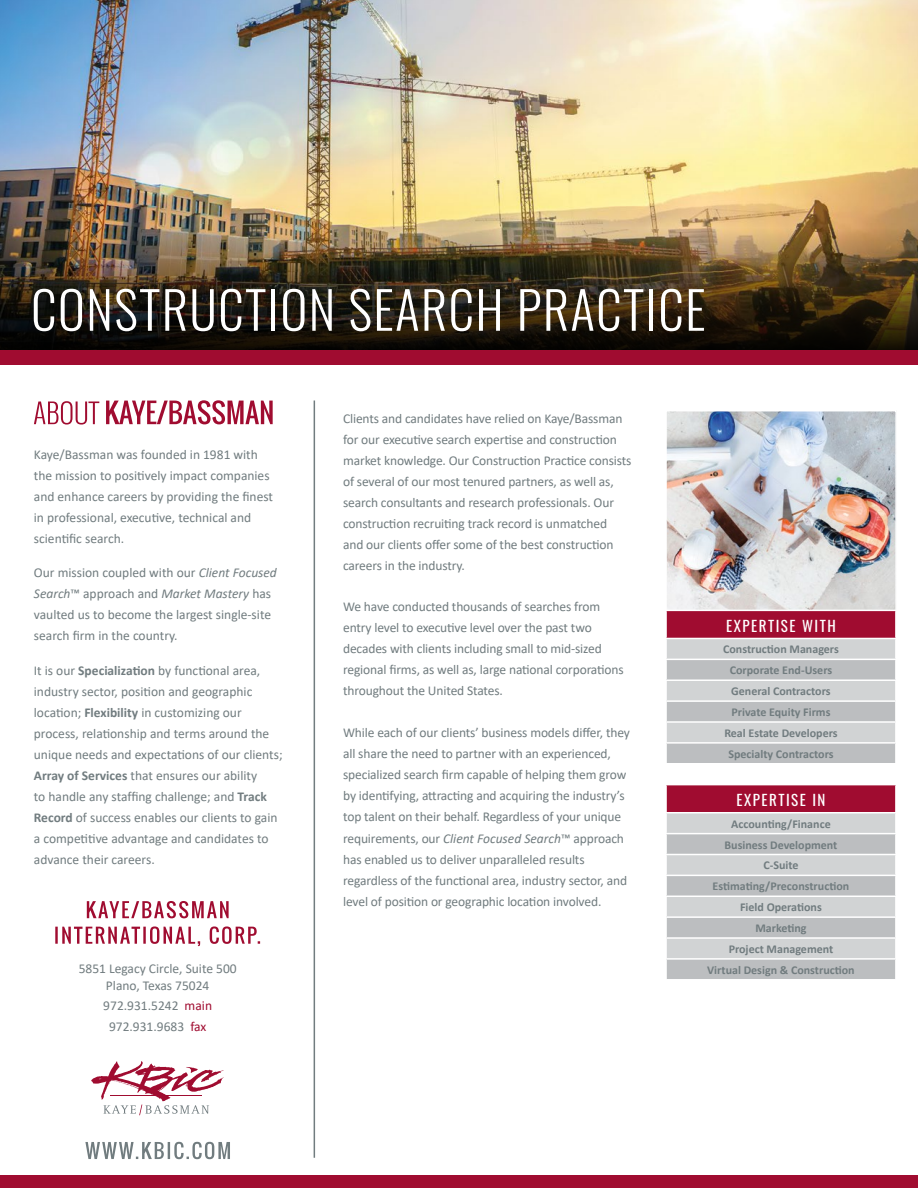
<style>
.page{position:relative;width:918px;height:1188px;background:#fff}
.page>*{position:absolute;margin:0;border:0;box-sizing:border-box;transform-origin:0 0}
.t1{font:300 51.45px "Oswald";letter-spacing:.025em;color:#fff}
.t2{font:15px "Oswald";letter-spacing:.1em;color:#fff}
.t3{font:13.5px/21px "Calibri";letter-spacing:-.01em;color:#717c7f}
.t4{font:700 12px/20.9px "Calibri";color:#717c7f;text-align:center}
.s1{font-style:italic}
.s2{font-weight:700}
.s3{color:#a00c30}
</style>
<div class="page">
<img style="left:0;top:0;width:918px;height:229px">
<img style="left:0;top:229px;width:918px;height:122px">
<div style="left:0;top:351px;width:918px;height:14px;background:#a00c30"></div>
<img style="left:668px;top:413px;width:226px;height:197px">
<div style="left:665px;top:410px;width:232px;height:231px;border:2px solid #fff"></div>
<div style="left:666px;top:610px;width:230px;height:28px;background:#a00c30"></div>
<svg style="left:667px;top:639px;width:228px;height:20px;background:#d2d4d5"></svg>
<svg style="left:667px;top:660px;width:228px;height:319px;background:#c6c8c9"></svg>
<div style="left:666px;top:764px;width:230px;height:21px;background:#fff"></div>
<div style="left:666px;top:785px;width:230px;height:28px;background:#a00c30"></div>
<hr style="left:665px;top:610px;width:232px;height:1px;background:#fff">
<hr style="left:665px;top:611px;width:2px;height:27px;background:#fff">
<hr style="left:895px;top:611px;width:2px;height:27px;background:#fff">
<hr style="left:665px;top:639px;width:2px;height:20px;background:#fff">
<hr style="left:895px;top:639px;width:2px;height:20px;background:#fff">
<hr style="left:665px;top:679px;width:232px;height:2px;background:#fff">
<hr style="left:665px;top:700px;width:232px;height:2px;background:#fff">
<hr style="left:665px;top:721px;width:232px;height:2px;background:#fff">
<hr style="left:665px;top:742px;width:232px;height:2px;background:#fff">
<hr style="left:665px;top:763px;width:232px;height:2px;background:#fff">
<svg style="left:666px;top:660px;width:1px;height:103px"></svg>
<hr style="left:665px;top:785px;width:2px;height:27px;background:#fff">
<hr style="left:895px;top:785px;width:2px;height:27px;background:#fff">
<hr style="left:665px;top:812px;width:232px;height:1px;background:#fff">
<hr style="left:665px;top:833px;width:232px;height:1px;background:#fff">
<hr style="left:665px;top:854px;width:232px;height:1px;background:#fff">
<hr style="left:665px;top:875px;width:232px;height:1px;background:#fff">
<hr style="left:665px;top:896px;width:232px;height:1px;background:#fff">
<hr style="left:665px;top:916px;width:232px;height:2px;background:#fff">
<hr style="left:665px;top:937px;width:232px;height:2px;background:#fff">
<hr style="left:665px;top:958px;width:232px;height:2px;background:#fff">
<svg style="left:666px;top:916px;width:1px;height:63px"></svg>
<hr style="left:665px;top:638px;width:232px;height:1px;background:#fff">
<div style="left:0;top:1175px;width:918px;height:13px;background:#a00c30"></div>
<hr style="left:314px;top:400px;width:1px;height:758px;background:#717c7f">
<svg style="left:91px;top:1061px;width:133px;height:54px"></svg>
<svg style="left:34px;top:400px;width:239px;height:25px"></svg>
<svg style="left:87px;top:901px;width:142px;height:17px"></svg>
<svg style="left:55px;top:926px;width:205px;height:20px"></svg>
<svg style="left:85px;top:1142px;width:145px;height:17px"></svg>
<h1 class="t1" style="left:31px;top:264px;width:676px">CONSTRUCTION SEARCH PRACTICE</h1>
<p class="t3" style="left:34px;top:443px;width:241px">Kaye/Bassman was founded in 1981 with the mission to positively impact companies and enhance careers by providing the finest in professional, executive, technical and scientific search.</p>
<p class="t3" style="left:34px;top:562px;width:245px">Our mission coupled with our <span class="s1">Client Focused Search</span>™ approach and <span class="s1">Market Mastery</span> has vaulted us to become the largest single-site search firm in the country.</p>
<p class="t3" style="left:34px;top:659px;width:250px">It is our <span class="s2">Specialization</span> by functional area, industry sector, position and geographic location; <span class="s2">Flexibility</span> in customizing our process, relationship and terms around the unique needs and expectations of our clients; <span class="s2">Array of Services</span> that ensures our ability<br>to handle any staffing challenge; and <span class="s2">Track Record</span> of success enables our clients to gain a competitive advantage and candidates to advance their careers.</p>
<p class="t3" style="left:79px;top:960px;width:160px;line-height:16.2px;text-align:center">5851 Legacy Circle, Suite 500<br>Plano, Texas 75024</p>
<p class="t3" style="left:103px;top:995px;width:110px;line-height:20.5px;text-align:center">972.931.5242 <span class="s3">main<br></span>972.931.9683 <span class="s3">fax</span></p>
<p class="t3" style="left:343px;top:408px;width:290px">Clients and candidates have relied on Kaye/Bassman for our executive search expertise and construction market knowledge. Our Construction Practice consists of several of our most tenured partners, as well as, search consultants and research professionals. Our construction recruiting track record is unmatched<br>and our clients offer some of the best construction careers in the industry.</p>
<p class="t3" style="left:343px;top:596px;width:282px">We have conducted thousands of searches from entry level to executive level over the past two decades with clients including small to mid-sized regional firms, as well as, large national corporations throughout the United States.</p>
<p class="t3" style="left:343px;top:721px;width:288px">While each of our clients’ business models differ, they all share the need to partner with an experienced, specialized search firm capable of helping them grow by identifying, attracting and acquiring the industry’s top talent on their behalf. Regardless of your unique</p>
<p class="t3" style="left:343px;top:828px;width:286px">requirements, our <span class="s1">Client Focused Search</span>™ approach has enabled us to deliver unparalleled results regardless of the functional area, industry sector, and level of position or geographic location involved.</p>
<p class="t2" style="left:726px;top:613px;width:111px">EXPERTISE WITH</p>
<p class="t4" style="left:723px;top:639px;width:117px">Construction Managers<br>Corporate End-Users<br>General Contractors<br>Private Equity Firms<br>Real Estate Developers<br>Specialty Contractors</p>
<p class="t2" style="left:736px;top:787px;width:91px">EXPERTISE IN</p>
<p class="t4" style="left:707px;top:813px;width:149px">Accounting/Finance<br>Business Development<br>C-Suite<br>Estimating/Preconstruction<br>Field Operations<br>Marketing<br>Project Management<br>Virtual Design &amp; Construction</p>
</div>
